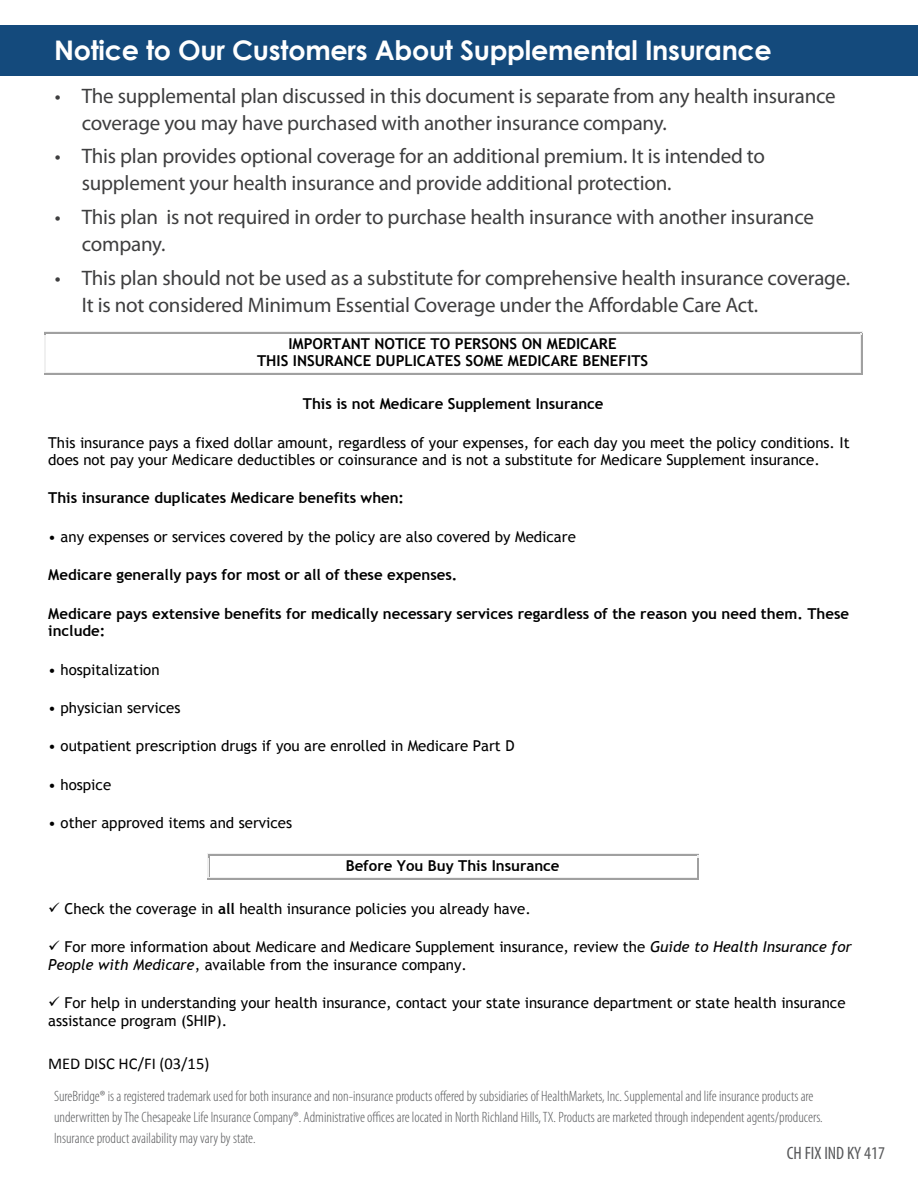
<style>
.page{position:relative;width:918px;height:1188px;background:#fff}
.page>*{position:absolute;margin:0;border:0;box-sizing:border-box;transform-origin:0 0}
.t1{font:700 27px "Century Gothic";letter-spacing:-.01em;color:#fff}
.t2{font:21px/27px "Myriad Pro";letter-spacing:-.01em;color:#3e3e3f}
.t3{font:condensed 18px "Myriad Pro";color:#57585a}
.t4{font:16.5px "Calibri";color:#000}
.t5{font:15px/17.4px "Trebuchet MS";color:#000}
.t6{font:300 condensed 15px/21px "Myriad Pro";color:#57585a}
.t7{font:700 15px/17.4px "Trebuchet MS";color:#000;text-align:center}
.s1{font-weight:700}
.s2{font-style:italic}
</style>
<div class="page">
<div style="left:0;top:25px;width:918px;height:51px;background:#144a7c"></div>
<hr style="left:44px;top:331px;width:817px;height:1px;background:#f0f0f0">
<hr style="left:45px;top:332px;width:815px;height:1px;background:#a0a0a0">
<hr style="left:45px;top:373px;width:817px;height:1px;background:#f0f0f0">
<hr style="left:45px;top:333px;width:1px;height:40px;background:#a0a0a0">
<hr style="left:860px;top:333px;width:2px;height:40px;background:#f0f0f0">
<hr style="left:44px;top:336px;width:1px;height:39px;background:#f0f0f0">
<hr style="left:44px;top:374px;width:817px;height:1px;background:#a0a0a0">
<hr style="left:861px;top:336px;width:1px;height:39px;background:#a0a0a0">
<hr style="left:208px;top:853px;width:490px;height:1px;background:#f0f0f0">
<hr style="left:208px;top:854px;width:489px;height:2px;background:#a0a0a0">
<hr style="left:208px;top:877px;width:490px;height:1px;background:#f0f0f0">
<svg style="left:208px;top:856px;width:1px;height:23px"></svg>
<hr style="left:208px;top:879px;width:490px;height:1px;background:#a0a0a0">
<svg style="left:697px;top:853px;width:2px;height:27px"></svg>
<p class="t1" style="left:54px;top:29px;width:719px">Notice to Our Customers About Supplemental Insurance</p>
<p class="t2" style="left:82px;top:82px;width:756px;text-indent:-27px">• The supplemental plan discussed in this document is separate from any health insurance coverage you may have purchased with another insurance company.</p>
<p class="t2" style="left:82px;top:143px;width:685px;text-indent:-27px">• This plan provides optional coverage for an additional premium. It is intended to supplement your health insurance and provide additional protection.</p>
<p class="t2" style="left:82px;top:203px;width:734px;text-indent:-27px">• This plan is not required in order to purchase health insurance with another insurance company.</p>
<p class="t2" style="left:82px;top:264px;width:770px;text-indent:-27px">• This plan should not be used as a substitute for comprehensive health insurance coverage.<br>It is not considered Minimum Essential Coverage under the Affordable Care Act.</p>
<p class="t7" style="left:257px;top:335px;width:393px">IMPORTANT NOTICE TO PERSONS ON MEDICARE<br>THIS INSURANCE DUPLICATES SOME MEDICARE BENEFITS</p>
<p class="t7" style="left:303px;top:395px;width:302px">This is not Medicare Supplement Insurance</p>
<p class="t5" style="left:48px;top:434px;width:803px">This insurance pays a fixed dollar amount, regardless of your expenses, for each day you meet the policy conditions. It does not pay your Medicare deductibles or coinsurance and is not a substitute for Medicare Supplement insurance.</p>
<p class="t7" style="left:48px;top:489px;width:357px">This insurance duplicates Medicare benefits when:</p>
<p class="t5" style="left:48px;top:528px;width:529px">• any expenses or services covered by the policy are also covered by Medicare</p>
<p class="t7" style="left:48px;top:566px;width:411px">Medicare generally pays for most or all of these expenses.</p>
<p class="t7" style="left:48px;top:605px;width:802px;text-align:left">Medicare pays extensive benefits for medically necessary services regardless of the reason you need them. These include:</p>
<p class="t5" style="left:48px;top:661px;width:113px">• hospitalization</p>
<p class="t5" style="left:48px;top:699px;width:134px">• physician services</p>
<p class="t5" style="left:48px;top:738px;width:468px">• outpatient prescription drugs if you are enrolled in Medicare Part D</p>
<p class="t5" style="left:48px;top:776px;width:64px">• hospice</p>
<p class="t5" style="left:48px;top:814px;width:245px">• other approved items and services</p>
<p class="t7" style="left:346px;top:857px;width:215px">Before You Buy This Insurance</p>
<p class="t5" style="left:48px;top:900px;width:484px">✓ Check the coverage in <span class="s1">all</span> health insurance policies you already have.</p>
<p class="t5" style="left:48px;top:939px;width:805px">✓ For more information about Medicare and Medicare Supplement insurance, review the <span class="s2">Guide to Health Insurance for<br>People with Medicare</span>, available from the insurance company.</p>
<p class="t5" style="left:48px;top:994px;width:799px">✓ For help in understanding your health insurance, contact your state insurance department or state health insurance assistance program (SHIP).</p>
<p class="t4" style="left:48px;top:1053px;width:163px">MED DISC HC/FI (03/15)</p>
<p class="t6" style="left:54px;top:1086px;width:770px">SureBridge® is a registered trademark used for both insurance and non-insurance products offered by subsidiaries of HealthMarkets, Inc. Supplemental and life insurance products are underwritten by The Chesapeake Life Insurance Company®. Administrative offices are located in North Richland Hills, TX. Products are marketed through independent agents/producers.<br>Insurance product availability may vary by state.</p>
<p class="t3" style="left:787px;top:1143px;width:100px">CH FIX IND KY 417</p>
</div>
